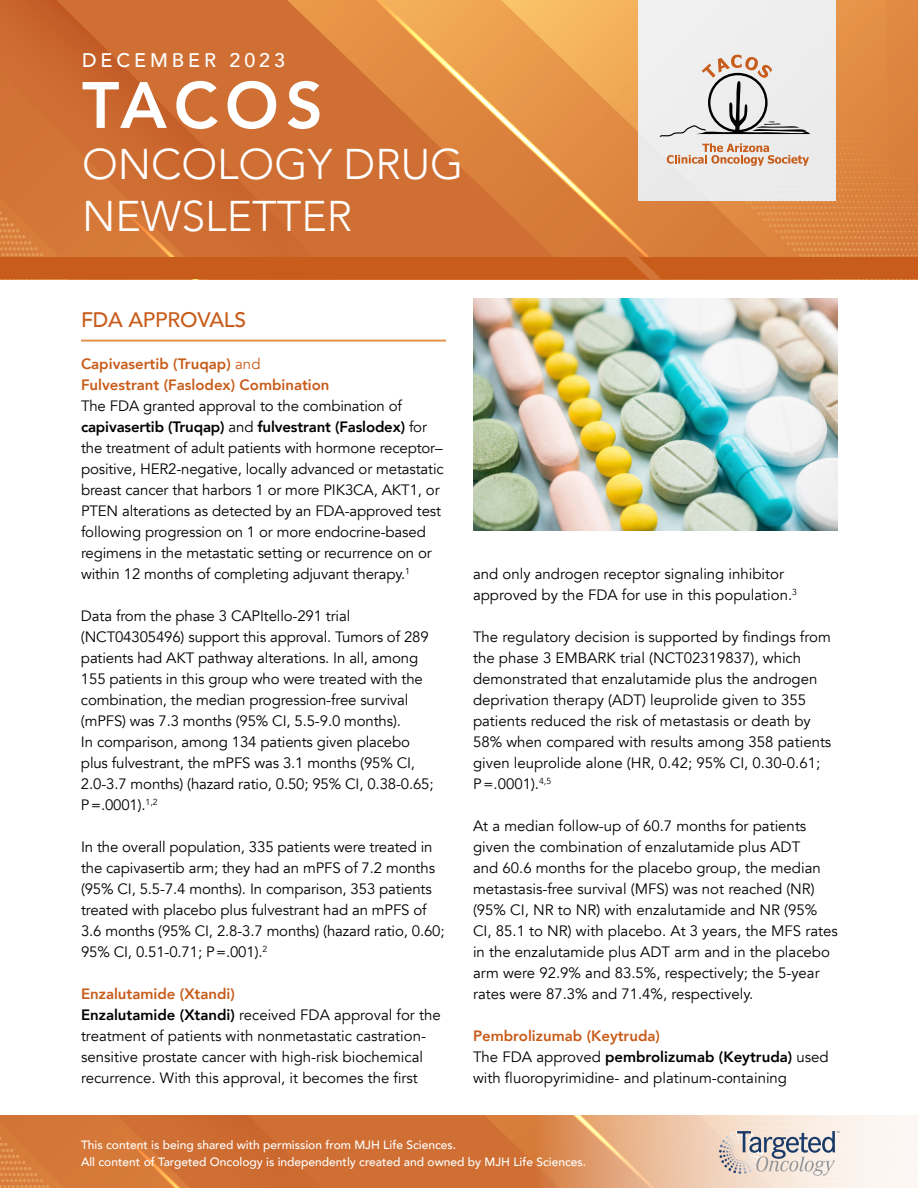
<style>
.page{position:relative;width:918px;height:1188px;background:#fff}
.page>*{position:absolute;margin:0;border:0;box-sizing:border-box;transform-origin:0 0}
.t1{font:800 64.8px "Avenir";letter-spacing:.105em;color:#fff}
.t2{font:300 42.9px/51.4px "Avenir";color:#fff}
.t3{font:500 21px "Avenir";letter-spacing:-.01em;color:#c85c1a}
.t4{font:500 19.65px "Avenir";letter-spacing:.2em;color:#fff}
.t5{font:15px/21px "Avenir";letter-spacing:-.01em;color:#000}
.t6{font:800 15px/21px "Avenir";color:#c85c1a}
.t7{font:500 12px/16.5px "Avenir";color:#fff}
.s1{font-weight:400}
.s2{font-weight:800}
.s3{font-weight:800;color:#c85c1a}
</style>
<div class="page">
<img style="left:0;top:0;width:918px;height:257px">
<div style="left:0;top:257px;width:918px;height:22px;background:#c85c1a"></div>
<img style="left:0;top:1115px;width:531px;height:73px">
<svg style="left:531px;top:1115px;width:387px;height:73px"></svg>
<svg style="left:719px;top:1130px;width:120px;height:46px;background:#cec6c3"></svg>
<div style="left:638px;top:0;width:197px;height:201px;background:#ededed"></div>
<svg style="left:660px;top:55px;width:150px;height:111px"></svg>
<hr style="left:81px;top:340px;width:365px;height:2px;background:#e38d44">
<img style="left:473px;top:299px;width:364px;height:231px">
<h3 class="t4" style="left:82px;top:43px;width:204px">DECEMBER 2023</h3>
<h1 class="t1" style="left:82px;top:55px;width:242px">TACOS</h1>
<h2 class="t2" style="left:82px;top:139px;width:383px">ONCOLOGY DRUG<br>NEWSLETTER</h2>
<h3 class="t3" style="left:81px;top:302px;width:167px">FDA APPROVALS</h3>
<p class="t6" style="left:81px;top:353px;width:250px">Capivasertib (Truqap) <span class="s1">and<br></span>Fulvestrant (Faslodex) Combination</p>
<p class="t5" style="left:81px;top:396px;width:364px">The FDA granted approval to the combination of <span class="s2">capivasertib (Truqap)</span> and <span class="s2">fulvestrant (Faslodex)</span> for the treatment of adult patients with hormone receptor– positive, HER2-negative, locally advanced or metastatic breast cancer that harbors 1 or more PIK3CA, AKT1, or PTEN alterations as detected by an FDA-approved test following progression on 1 or more endocrine-based regimens in the metastatic setting or recurrence on or within 12 months of completing adjuvant therapy.<sup>1</sup></p>
<p class="t5" style="left:81px;top:606px;width:354px">Data from the phase 3 CAPItello-291 trial (NCT04305496) support this approval. Tumors of 289 patients had AKT pathway alterations. In all, among 155 patients in this group who were treated with the combination, the median progression-free survival (mPFS) was 7.3 months (95% CI, 5.5-9.0 months).<br>In comparison, among 134 patients given placebo plus fulvestrant, the mPFS was 3.1 months (95% CI, 2.0-3.7 months) (hazard ratio, 0.50; 95% CI, 0.38-0.65; P=.0001).<sup>1,2</sup></p>
<p class="t5" style="left:81px;top:837px;width:365px">In the overall population, 335 patients were treated in the capivasertib arm; they had an mPFS of 7.2 months (95% CI, 5.5-7.4 months). In comparison, 353 patients treated with placebo plus fulvestrant had an mPFS of 3.6 months (95% CI, 2.8-3.7 months) (hazard ratio, 0.60; 95% CI, 0.51-0.71; P=.001).<sup>2</sup></p>
<p class="t5" style="left:81px;top:984px;width:361px"><span class="s3">Enzalutamide (Xtandi)<br></span><span class="s2">Enzalutamide (Xtandi)</span> received FDA approval for the treatment of patients with nonmetastatic castration&shy;sensitive prostate cancer with high-risk biochemical recurrence. With this approval, it becomes the first</p>
<p class="t5" style="left:473px;top:564px;width:326px">and only androgen receptor signaling inhibitor approved by the FDA for use in this population.<sup>3</sup></p>
<p class="t5" style="left:473px;top:627px;width:360px">The regulatory decision is supported by findings from the phase 3 EMBARK trial (NCT02319837), which demonstrated that enzalutamide plus the androgen deprivation therapy (ADT) leuprolide given to 355 patients reduced the risk of metastasis or death by 58% when compared with results among 358 patients given leuprolide alone (HR, 0.42; 95% CI, 0.30-0.61; P=.0001).<sup>4,5</sup></p>
<p class="t5" style="left:473px;top:816px;width:366px">At a median follow-up of 60.7 months for patients given the combination of enzalutamide plus ADT<br>and 60.6 months for the placebo group, the median metastasis-free survival (MFS) was not reached (NR) (95% CI, NR to NR) with enzalutamide and NR (95% CI, 85.1 to NR) with placebo. At 3 years, the MFS rates in the enzalutamide plus ADT arm and in the placebo arm were 92.9% and 83.5%, respectively; the 5-year rates were 87.3% and 71.4%, respectively.</p>
<p class="t5" style="left:473px;top:1026px;width:357px"><span class="s3">Pembrolizumab (Keytruda)<br></span>The FDA approved <span class="s2">pembrolizumab (Keytruda)</span> used with fluoropyrimidine- and platinum-containing</p>
<p class="t7" style="left:81px;top:1136px;width:507px">This content is being shared with permission from MJH Life Sciences.<br>All content of Targeted Oncology is independently created and owned by MJH Life Sciences.</p>
</div>
